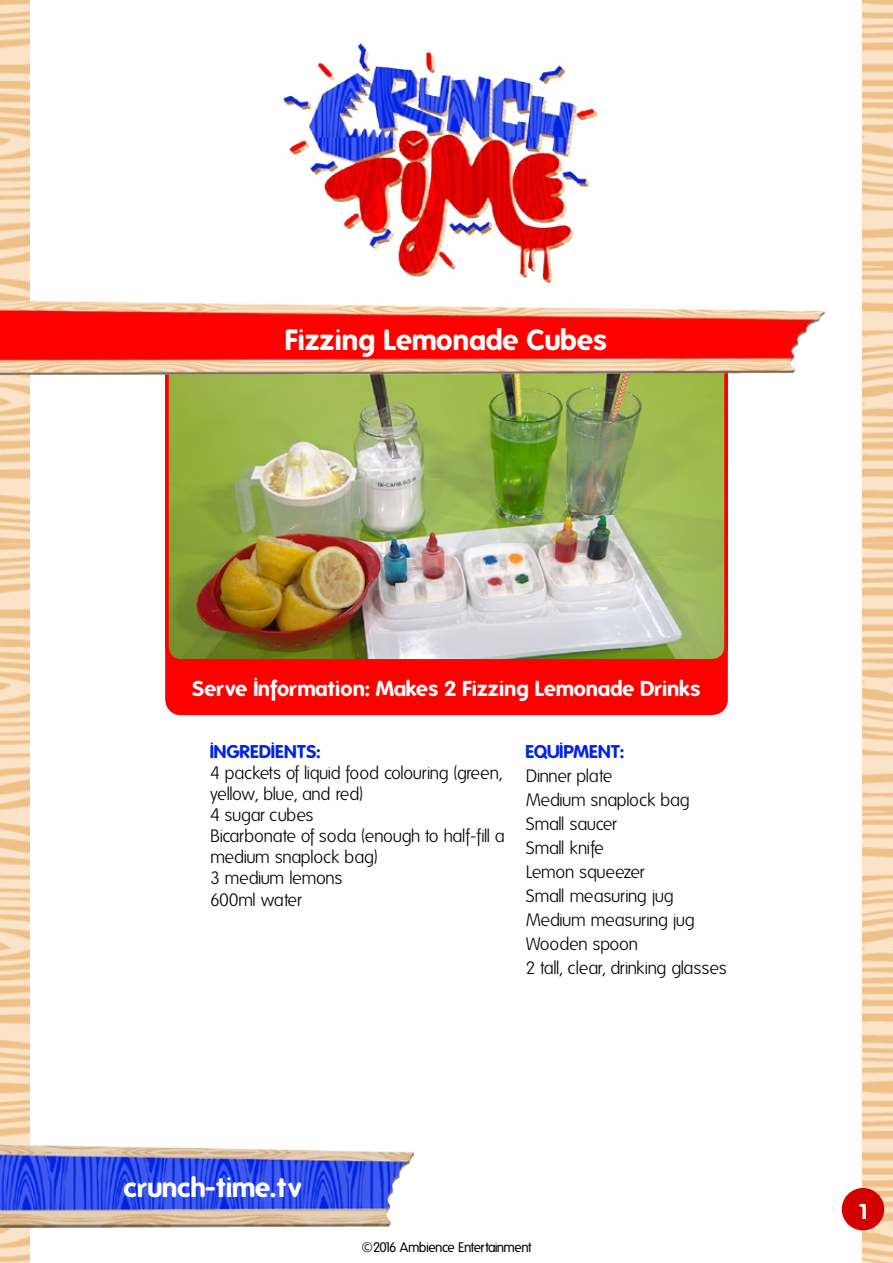
<style>
.page{position:relative;width:893px;height:1263px;background:#fff}
.page>*{position:absolute;margin:0;border:0;box-sizing:border-box;transform-origin:0 0}
.t1{font:700 28.5px "Folks";color:#fff}
.t2{font:700 27px "Folks";color:#fff}
.t3{font:700 21px "Folks";color:#fff}
.t4{font:300 18px/21px "Folks";letter-spacing:-.035em;color:#000}
.t5{font:700 18px "Folks";color:#0024e6}
.t6{font:700 18px "Folks";letter-spacing:-.03em;color:#0024e6}
.t7{font:13.5px "Folks";letter-spacing:-.045em;color:#000}
</style>
<div class="page">
<img style="left:0;top:1px;width:29px;height:1262px">
<img style="left:863px;top:0;width:30px;height:1262px">
<div style="left:165px;top:664px;width:563px;height:52px;background:#f00"></div>
<img style="left:0;top:1139px;width:414px;height:89px">
<img style="left:283px;top:43px;width:313px;height:239px">
<div style="left:842px;top:1188px;width:42px;height:42px;background:#d20000;border-radius:50%"></div>
<img style="left:165px;top:375px;width:563px;height:289px">
<img style="left:0;top:300px;width:893px;height:75px">
<p class="t1" style="left:286px;top:323px;width:323px">Fizzing Lemonade Cubes</p>
<p class="t3" style="left:192px;top:676px;width:510px">Serve Information: Makes 2 Fizzing Lemonade Drinks</p>
<p class="t5" style="left:210px;top:741px;width:112px">INGREDIENTS:</p>
<p class="t4" style="left:210px;top:763px;width:294px">4 packets of liquid food colouring (green, yellow, blue, and red)</p>
<p class="t4" style="left:210px;top:805px;width:105px">4 sugar cubes</p>
<p class="t4" style="left:210px;top:826px;width:297px">Bicarbonate of soda (enough to half-fill a medium snaplock bag)</p>
<p class="t4" style="left:210px;top:868px;width:134px">3 medium lemons</p>
<p class="t4" style="left:210px;top:889px;width:93px">600ml water</p>
<p class="t6" style="left:526px;top:741px;width:100px">EQUIPMENT:</p>
<p class="t4" style="left:526px;top:766px;width:88px">Dinner plate</p>
<p class="t4" style="left:526px;top:790px;width:166px">Medium snaplock bag</p>
<p class="t4" style="left:526px;top:814px;width:93px">Small saucer</p>
<p class="t4" style="left:526px;top:838px;width:80px">Small knife</p>
<p class="t4" style="left:526px;top:862px;width:120px">Lemon squeezer</p>
<p class="t4" style="left:526px;top:886px;width:150px">Small measuring jug</p>
<p class="t4" style="left:526px;top:910px;width:171px">Medium measuring jug</p>
<p class="t4" style="left:526px;top:934px;width:114px">Wooden spoon</p>
<p class="t4" style="left:526px;top:958px;width:202px">2 tall, clear, drinking glasses</p>
<h2 class="t2" style="left:124px;top:1171px;width:179px">crunch-time.tv</h2>
<p class="t7" style="left:362px;top:1240px;width:171px">©2016 Ambience Entertainment</p>
<p class="t3" style="left:859px;top:1199px;width:10px">1</p>
</div>
